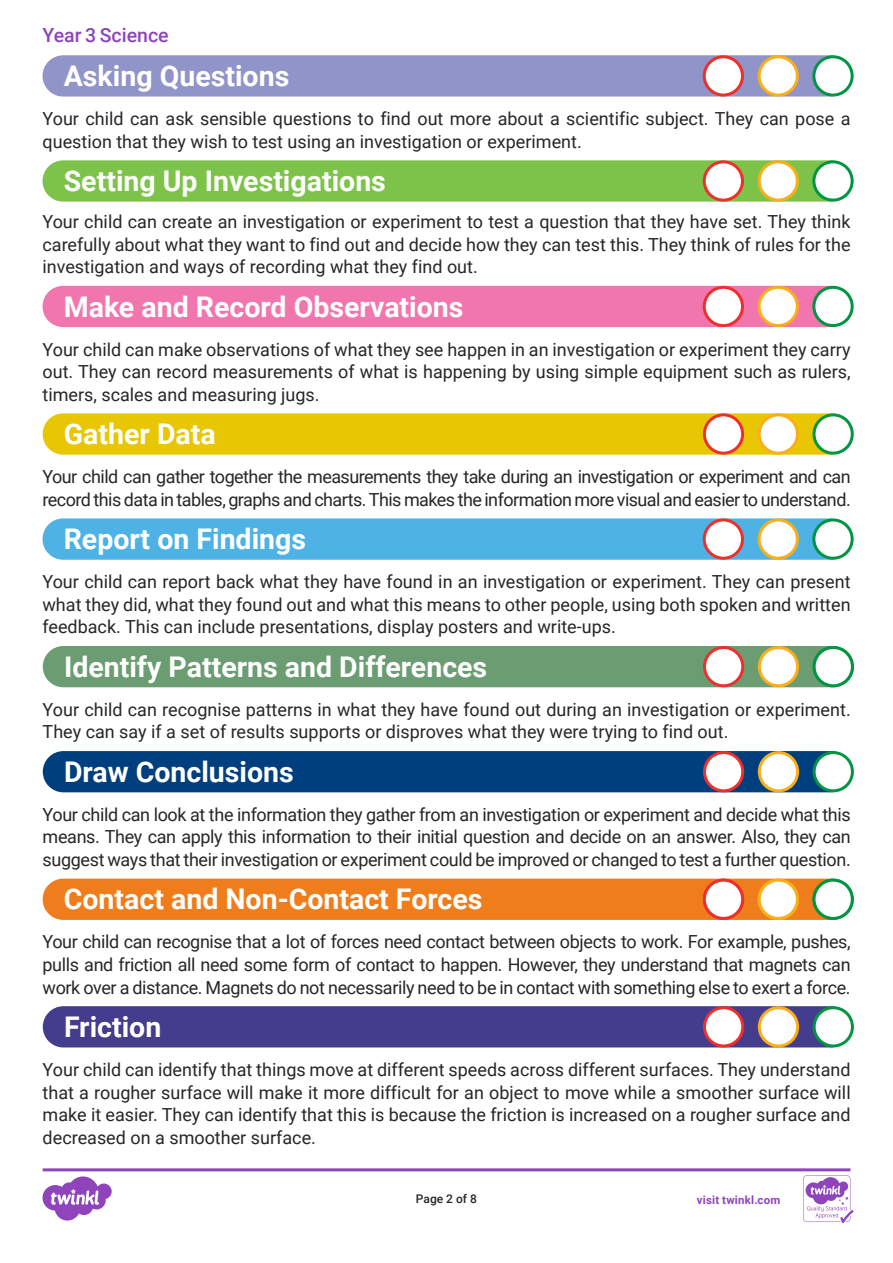
<style>
.page{position:relative;width:893px;height:1263px;background:#fff}
.page>*{position:absolute;margin:0;border:0;box-sizing:border-box;transform-origin:0 0}
.t1{font:700 28.5px "Roboto";color:#fff}
.t2{font:500 19.5px "Roboto";color:#8f44bb}
.Adult_Body_Copy{font:18px/22.5px "Roboto";color:#282526;text-align:justify}
.Adult_Body_Copy-2{font:18px/22.5px "Roboto";letter-spacing:-.03em;color:#282526}
.t3{font:500 12px "Roboto";color:#282526}
.t4{font:700 11.4px "Roboto";letter-spacing:.02em;color:#8f44bb}
</style>
<div class="page">
<svg style="left:43px;top:1168px;width:810px;height:55px"></svg>
<div style="left:43px;top:286px;width:807px;height:41px;background:#f176ae;border-radius:21px"></div>
<div style="left:814px;top:287px;width:38px;height:39px;background:#fff;border-radius:50%"></div>
<div style="left:812px;top:286px;width:42px;height:41px;border:3px solid #009641;border-radius:50%"></div>
<div style="left:704px;top:287px;width:38px;height:39px;background:#fff;border-radius:50%"></div>
<div style="left:703px;top:286px;width:41px;height:41px;border:3px solid #ee302d;border-radius:50%"></div>
<div style="left:759px;top:287px;width:38px;height:39px;background:#fff;border-radius:50%"></div>
<div style="left:757px;top:286px;width:42px;height:41px;border:3px solid #faaf18;border-radius:50%"></div>
<div style="left:43px;top:55px;width:807px;height:42px;background:#9194c9;border-radius:21px"></div>
<div style="left:704px;top:57px;width:38px;height:38px;background:#fff;border-radius:50%"></div>
<div style="left:703px;top:55px;width:41px;height:42px;border:3px solid #ee302d;border-radius:50%"></div>
<div style="left:759px;top:57px;width:38px;height:38px;background:#fff;border-radius:50%"></div>
<div style="left:757px;top:55px;width:42px;height:42px;border:3px solid #faaf18;border-radius:50%"></div>
<div style="left:814px;top:57px;width:38px;height:38px;background:#fff;border-radius:50%"></div>
<div style="left:812px;top:55px;width:42px;height:42px;border:3px solid #009641;border-radius:50%"></div>
<div style="left:43px;top:160px;width:807px;height:42px;background:#7dc34a;border-radius:21px"></div>
<div style="left:704px;top:162px;width:38px;height:38px;background:#fff;border-radius:50%"></div>
<div style="left:703px;top:160px;width:41px;height:42px;border:3px solid #ee302d;border-radius:50%"></div>
<div style="left:759px;top:162px;width:38px;height:38px;background:#fff;border-radius:50%"></div>
<div style="left:757px;top:160px;width:42px;height:42px;border:3px solid #faaf18;border-radius:50%"></div>
<div style="left:814px;top:162px;width:38px;height:38px;background:#fff;border-radius:50%"></div>
<div style="left:812px;top:160px;width:42px;height:42px;border:3px solid #009641;border-radius:50%"></div>
<div style="left:43px;top:518px;width:807px;height:42px;background:#4eb2e5;border-radius:21px"></div>
<div style="left:704px;top:520px;width:38px;height:38px;background:#fff;border-radius:50%"></div>
<div style="left:703px;top:518px;width:41px;height:42px;border:3px solid #ee302d;border-radius:50%"></div>
<div style="left:759px;top:520px;width:38px;height:38px;background:#fff;border-radius:50%"></div>
<div style="left:757px;top:518px;width:42px;height:42px;border:3px solid #faaf18;border-radius:50%"></div>
<div style="left:814px;top:520px;width:38px;height:38px;background:#fff;border-radius:50%"></div>
<div style="left:812px;top:518px;width:42px;height:42px;border:3px solid #009641;border-radius:50%"></div>
<div style="left:43px;top:413px;width:808px;height:42px;background:#e8c603;border-radius:21px"></div>
<div style="left:704px;top:415px;width:39px;height:38px;background:#fff;border-radius:50%"></div>
<div style="left:703px;top:413px;width:41px;height:42px;border:3px solid #ee302d;border-radius:50%"></div>
<div style="left:759px;top:415px;width:38px;height:38px;background:#fff;border-radius:50%"></div>
<div style="left:758px;top:413px;width:41px;height:42px;border:3px solid #faaf18;border-radius:50%"></div>
<div style="left:814px;top:415px;width:38px;height:38px;background:#fff;border-radius:50%"></div>
<div style="left:812px;top:413px;width:42px;height:42px;border:3px solid #009641;border-radius:50%"></div>
<div style="left:43px;top:646px;width:808px;height:41px;background:#6c9d72;border-radius:21px"></div>
<div style="left:704px;top:647px;width:39px;height:39px;background:#fff;border-radius:50%"></div>
<div style="left:703px;top:646px;width:41px;height:41px;border:3px solid #ee302d;border-radius:50%"></div>
<div style="left:759px;top:647px;width:39px;height:39px;background:#fff;border-radius:50%"></div>
<div style="left:758px;top:646px;width:41px;height:41px;border:3px solid #faaf18;border-radius:50%"></div>
<div style="left:814px;top:647px;width:38px;height:39px;background:#fff;border-radius:50%"></div>
<div style="left:813px;top:646px;width:41px;height:41px;border:3px solid #009641;border-radius:50%"></div>
<div style="left:43px;top:751px;width:808px;height:41px;background:#003f7d;border-radius:21px"></div>
<div style="left:704px;top:752px;width:39px;height:39px;background:#fff;border-radius:50%"></div>
<div style="left:703px;top:751px;width:41px;height:41px;border:3px solid #ee302d;border-radius:50%"></div>
<div style="left:759px;top:752px;width:39px;height:39px;background:#fff;border-radius:50%"></div>
<div style="left:758px;top:751px;width:41px;height:41px;border:3px solid #faaf18;border-radius:50%"></div>
<div style="left:814px;top:752px;width:38px;height:39px;background:#fff;border-radius:50%"></div>
<div style="left:813px;top:751px;width:41px;height:41px;border:3px solid #009641;border-radius:50%"></div>
<div style="left:43px;top:1006px;width:808px;height:41px;background:#443c8c;border-radius:21px"></div>
<div style="left:704px;top:1008px;width:39px;height:38px;background:#fff;border-radius:50%"></div>
<div style="left:703px;top:1006px;width:41px;height:41px;border:3px solid #ee302d;border-radius:50%"></div>
<div style="left:759px;top:1008px;width:39px;height:38px;background:#fff;border-radius:50%"></div>
<div style="left:758px;top:1006px;width:41px;height:41px;border:3px solid #faaf18;border-radius:50%"></div>
<div style="left:814px;top:1008px;width:38px;height:38px;background:#fff;border-radius:50%"></div>
<div style="left:813px;top:1006px;width:41px;height:41px;border:3px solid #009641;border-radius:50%"></div>
<div style="left:43px;top:879px;width:808px;height:41px;background:#ef7d1b;border-radius:21px"></div>
<div style="left:704px;top:880px;width:39px;height:38px;background:#fff;border-radius:50%"></div>
<div style="left:703px;top:879px;width:41px;height:41px;border:3px solid #ee302d;border-radius:50%"></div>
<div style="left:759px;top:880px;width:38px;height:38px;background:#fff;border-radius:50%"></div>
<div style="left:758px;top:879px;width:41px;height:41px;border:3px solid #faaf18;border-radius:50%"></div>
<div style="left:814px;top:880px;width:38px;height:38px;background:#fff;border-radius:50%"></div>
<div style="left:812px;top:879px;width:42px;height:41px;border:3px solid #009641;border-radius:50%"></div>
<p class="t2" style="left:43px;top:22px;width:128px">Year 3 Science</p>
<p class="t1" style="left:64px;top:56px;width:227px">Asking Questions</p>
<p class="Adult_Body_Copy" style="left:43px;top:107px;width:809px">Your child can ask sensible questions to find out more about a scientific subject. They can pose a question that they wish to test using an investigation or experiment.</p>
<p class="t1" style="left:64px;top:161px;width:324px">Setting Up Investigations</p>
<p class="Adult_Body_Copy" style="left:42px;top:210px;width:810px">Your child can create an investigation or experiment to test a question that they have set. They think carefully about what they want to find out and decide how they can test this. They think of rules for the investigation and ways of recording what they find out.</p>
<p class="t1" style="left:64px;top:286px;width:401px">Make and Record Observations</p>
<p class="Adult_Body_Copy" style="left:43px;top:337px;width:810px">Your child can make observations of what they see happen in an investigation or experiment they carry out. They can record measurements of what is happening by using simple equipment such as rulers, timers, scales and measuring jugs.</p>
<p class="t1" style="left:64px;top:414px;width:153px">Gather Data</p>
<p class="Adult_Body_Copy-2" style="left:43px;top:465px;width:810px">Your child can gather together the measurements they take during an investigation or experiment and can record this data in tables, graphs and charts. This makes the information more visual and easier to understand.</p>
<p class="t1" style="left:64px;top:519px;width:244px">Report on Findings</p>
<p class="Adult_Body_Copy" style="left:42px;top:570px;width:810px">Your child can report back what they have found in an investigation or experiment. They can present what they did, what they found out and what this means to other people, using both spoken and written feedback. This can include presentations, display posters and write-ups.</p>
<p class="t1" style="left:64px;top:647px;width:425px">Identify Patterns and Differences</p>
<p class="Adult_Body_Copy" style="left:43px;top:697px;width:810px">Your child can recognise patterns in what they have found out during an investigation or experiment.<br>They can say if a set of results supports or disproves what they were trying to find out.</p>
<p class="t1" style="left:64px;top:752px;width:231px">Draw Conclusions</p>
<p class="Adult_Body_Copy" style="left:43px;top:803px;width:810px">Your child can look at the information they gather from an investigation or experiment and decide what this means. They can apply this information to their initial question and decide on an answer. Also, they can suggest ways that their investigation or experiment could be improved or changed to test a further question.</p>
<p class="t1" style="left:64px;top:879px;width:420px">Contact and Non-Contact Forces</p>
<p class="Adult_Body_Copy" style="left:43px;top:930px;width:810px">Your child can recognise that a lot of forces need contact between objects to work. For example, pushes, pulls and friction all need some form of contact to happen. However, they understand that magnets can work over a distance. Magnets do not necessarily need to be in contact with something else to exert a force.</p>
<p class="t1" style="left:64px;top:1007px;width:99px">Friction</p>
<p class="Adult_Body_Copy" style="left:43px;top:1058px;width:810px">Your child can identify that things move at different speeds across different surfaces. They understand that a rougher surface will make it more difficult for an object to move while a smoother surface will make it easier. They can identify that this is because the friction is increased on a rougher surface and decreased on a smoother surface.</p>
<p class="t3" style="left:416px;top:1190px;width:63px">Page 2 of 8</p>
<p class="t4" style="left:697px;top:1192px;width:85px">visit twinkl.com</p>
</div>
